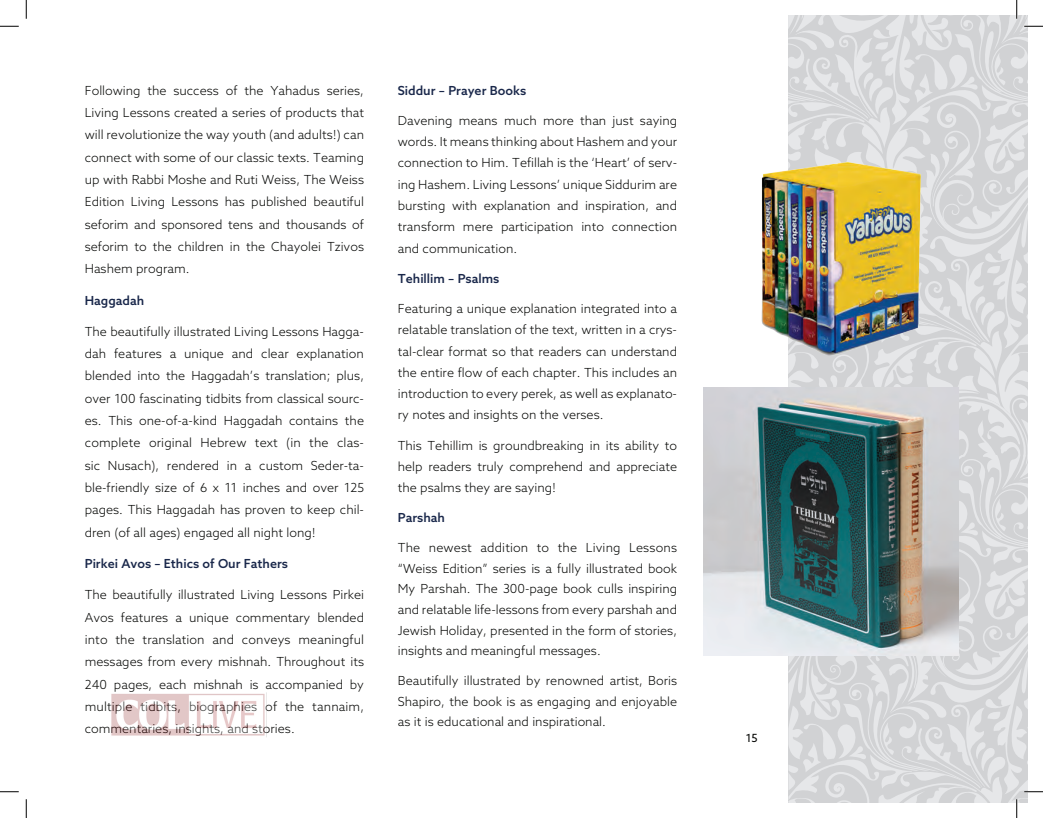
<style>
.page{position:relative;width:1043px;height:818px;background:#fff}
.page>*{position:absolute;margin:0;border:0;box-sizing:border-box;transform-origin:0 0}
.t1{font:300 12.5px/22.2px "Azo Sans";color:#040503;text-align:justify}
.t2{font:500 12.5px "Azo Sans";color:#19274a}
.t3{font:11.25px "Azo Sans";color:#040503}
</style>
<div class="page">
<img style="left:703px;top:387px;width:85px;height:268px">
<img style="left:761px;top:170px;width:27px;height:167px">
<svg style="left:0;top:25px;width:19px;height:2px"></svg>
<svg style="left:0;top:791px;width:19px;height:1px"></svg>
<svg style="left:25px;top:0;width:2px;height:19px"></svg>
<svg style="left:25px;top:799px;width:2px;height:19px"></svg>
<img style="left:788px;top:0;width:254px;height:818px">
<img style="left:111px;top:694px;width:154px;height:42px">
<p class="t1" style="left:85px;top:79px;width:281px">Following the success of the Yahadus series, Living Lessons created a series of products that will revolutionize the way youth (and adults!) can connect with some of our classic texts. Teaming up with Rabbi Moshe and Ruti Weiss, The Weiss Edition Living Lessons has published beautiful seforim and sponsored tens and thousands of seforim to the children in the Chayolei Tzivos Hashem program.</p>
<p class="t2" style="left:85px;top:292px;width:61px">Haggadah</p>
<p class="t1" style="left:85px;top:320px;width:281px">The beautifully illustrated Living Lessons Hagga&shy;dah features a unique and clear explanation blended into the Haggadah’s translation; plus, over 100 fascinating tidbits from classical sourc&shy;es. This one-of-a-kind Haggadah contains the complete original Hebrew text (in the clas&shy;sic Nusach), rendered in a custom Seder-ta&shy;ble-friendly size of 6 x 11 inches and over 125 pages. This Haggadah has proven to keep chil&shy;dren (of all ages) engaged all night long!</p>
<p class="t2" style="left:85px;top:555px;width:205px">Pirkei Avos – Ethics of Our Fathers</p>
<p class="t1" style="left:85px;top:583px;width:281px">The beautifully illustrated Living Lessons Pirkei Avos features a unique commentary blended into the translation and conveys meaningful messages from every mishnah. Throughout its 240 pages, each mishnah is accompanied by multiple tidbits, biographies of the tannaim, commentaries, insights, and stories.</p>
<p class="t2" style="left:398px;top:82px;width:130px">Siddur – Prayer Books</p>
<p class="t1" style="left:398px;top:110px;width:281px;line-height:21.2px">Davening means much more than just saying words. It means thinking about Hashem and your connection to Him. Tefillah is the ‘Heart’ of serv&shy;ing Hashem. Living Lessons’ unique Siddurim are bursting with explanation and inspiration, and transform mere participation into connection and communication.</p>
<p class="t2" style="left:398px;top:270px;width:103px">Tehillim – Psalms</p>
<p class="t1" style="left:398px;top:298px;width:281px;line-height:21.2px">Featuring a unique explanation integrated into a relatable translation of the text, written in a crys&shy;tal-clear format so that readers can understand the entire flow of each chapter. This includes an introduction to every perek, as well as explanato&shy;ry notes and insights on the verses.</p>
<p class="t1" style="left:398px;top:434px;width:281px;line-height:21.2px">This Tehillim is groundbreaking in its ability to help readers truly comprehend and appreciate the psalms they are saying!</p>
<p class="t2" style="left:398px;top:509px;width:49px">Parshah</p>
<p class="t1" style="left:398px;top:537px;width:281px;line-height:20.6px">The newest addition to the Living Lessons “Weiss Edition” series is a fully illustrated book My Parshah. The 300-page book culls inspiring and relatable life-lessons from every parshah and Jewish Holiday, presented in the form of stories, insights and meaningful messages.</p>
<p class="t1" style="left:398px;top:670px;width:281px;line-height:20.6px">Beautifully illustrated by renowned artist, Boris Shapiro, the book is as engaging and enjoyable as it is educational and inspirational.</p>
<p class="t3" style="left:746px;top:730px;width:13px">15</p>
</div>
